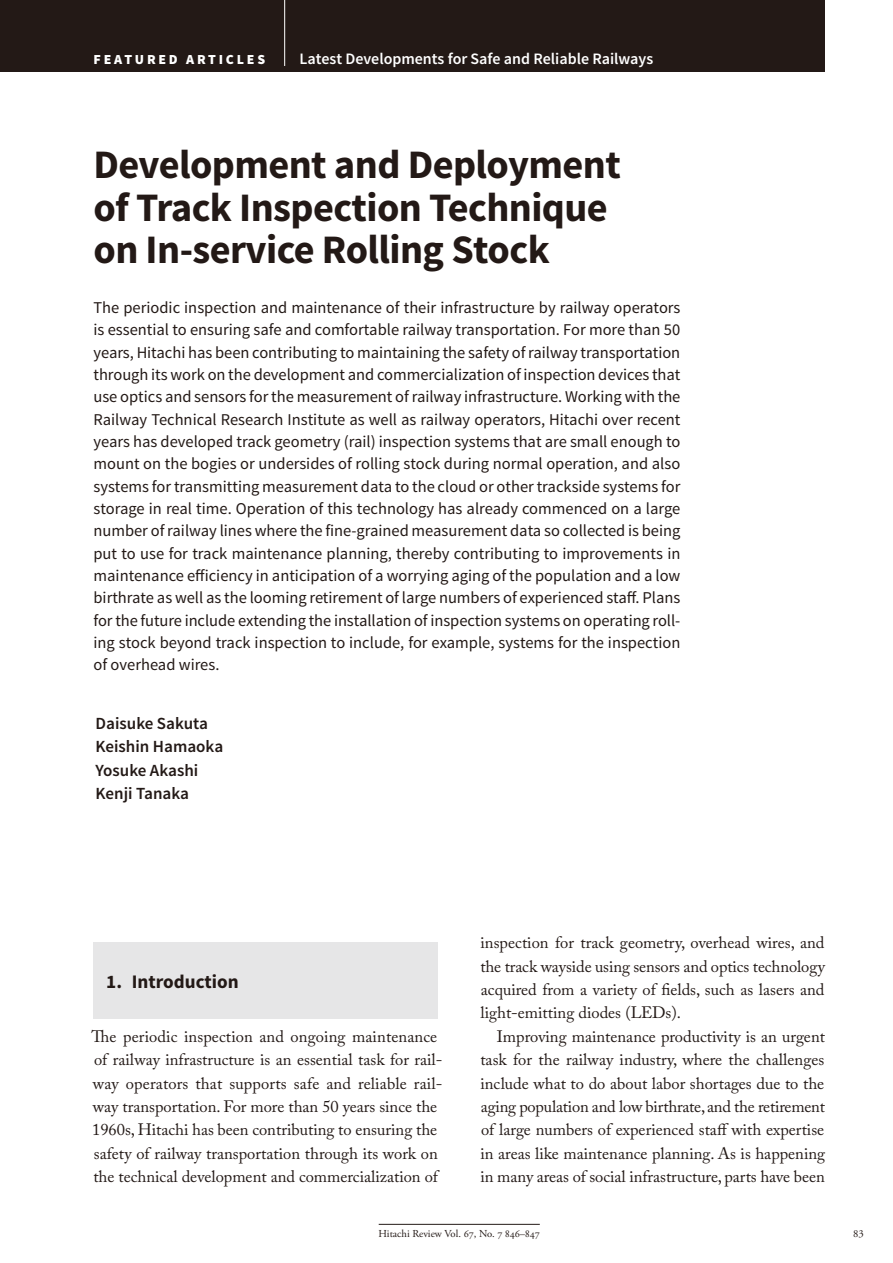
<style>
.page{position:relative;width:893px;height:1263px;background:#fff}
.page>*{position:absolute;margin:0;border:0;box-sizing:border-box;transform-origin:0 0}
.t1{font:700 40.35px/42.5px "Source Sans Pro";letter-spacing:-.015em;color:#231916}
.t2{font:700 19.2px "Source Sans Pro";color:#231916}
.t3{font:600 16.95px/23.4px "Source Sans Pro";color:#231916}
.t4{font:16.5px/22.4px "Source Sans Pro";color:#231916;text-align:justify}
.t5{font:16.5px/23.4px "Adobe Caslon Pro";color:#231916;text-align:justify}
.t6{font:600 15.9px "Source Sans Pro";color:#fff}
.t7{font:900 13.8px "Source Sans Pro";letter-spacing:.2em;color:#fff}
.t8{font:10.65px "Adobe Garamond Pro";color:#231916}
.s1{color:#fff}
</style>
<div class="page">
<div style="left:0;top:0;width:825px;height:72px;background:#231916"></div>
<hr style="left:284px;top:0;width:1px;height:66px;background:#fff">
<hr style="left:379px;top:1224px;width:161px;height:1px;background:#231916">
<div style="left:94px;top:942px;width:344px;height:76px;background:#e6e6e7"></div>
<p class="t7" style="left:94px;top:51px;width:173px">FEATURED ARTICLES</p>
<p class="t6" style="left:300px;top:53px;width:355px">Latest Developments for Safe and Reliable Railways</p>
<h1 class="t1" style="left:94px;top:147px;width:529px">Development and Deployment of Track Inspection Technique on In-service Rolling Stock</h1>
<p class="t4" style="left:94px;top:298px;width:588px">The periodic inspection and maintenance of their infrastructure by railway operators is essential to ensuring safe and comfortable railway transportation. For more than 50 years, Hitachi has been contributing to maintaining the safety of railway transportation through its work on the development and commercialization of inspection devices that use optics and sensors for the measurement of railway infrastructure. Working with the Railway Technical Research Institute as well as railway operators, Hitachi over recent years has developed track geometry (rail) inspection systems that are small enough to mount on the bogies or undersides of rolling stock during normal operation, and also systems for transmitting measurement data to the cloud or other trackside systems for storage in real time. Operation of this technology has already commenced on a large number of railway lines where the fine-grained measurement data so collected is being put to use for track maintenance planning, thereby contributing to improvements in maintenance efficiency in anticipation of a worrying aging of the population and a low birthrate as well as the looming retirement of large numbers of experienced staff. Plans for the future include extending the installation of inspection systems on operating roll&shy;ing stock beyond track inspection to include, for example, systems for the inspection of overhead wires.</p>
<p class="t3" style="left:96px;top:713px;width:129px">Daisuke Sakuta<br>Keishin Hamaoka<br>Yosuke Akashi<br>Kenji Tanaka</p>
<p class="t2" style="left:106px;top:975px;width:134px">1. Introduction</p>
<p class="t5" style="left:92px;top:1026px;width:352px;text-align:left">The periodic inspection and ongoing maintenance of railway infrastructure is an essential task for rail&shy;way operators that supports safe and reliable rail&shy;way transportation. For more than 50 years since the 1960s, Hitachi has been contributing to ensuring the safety of railway transportation through its work on the technical development and commercialization of</p>
<p class="t5" style="left:480px;top:933px;width:346px">inspection for track geometry, overhead wires, and the track wayside using sensors and optics technology acquired from a variety of fields, such as lasers and light-emitting diodes (LEDs).</p>
<p class="t5" style="left:480px;top:1026px;width:346px;text-indent:16px">Improving maintenance productivity is an urgent task for the railway industry, where the challenges include what to do about labor shortages due to the aging population and low birthrate, and the retirement of large numbers of experienced staff with expertise in areas like maintenance planning. As is happening in many areas of social infrastructure, parts have been</p>
<p class="t8" style="left:379px;top:1228px;width:163px">Hitachi Review Vol. 67, No. 7 846–847</p>
<p class="t8" style="left:853px;top:1228px;width:15px">83<span class="s1">.</span></p>
</div>
